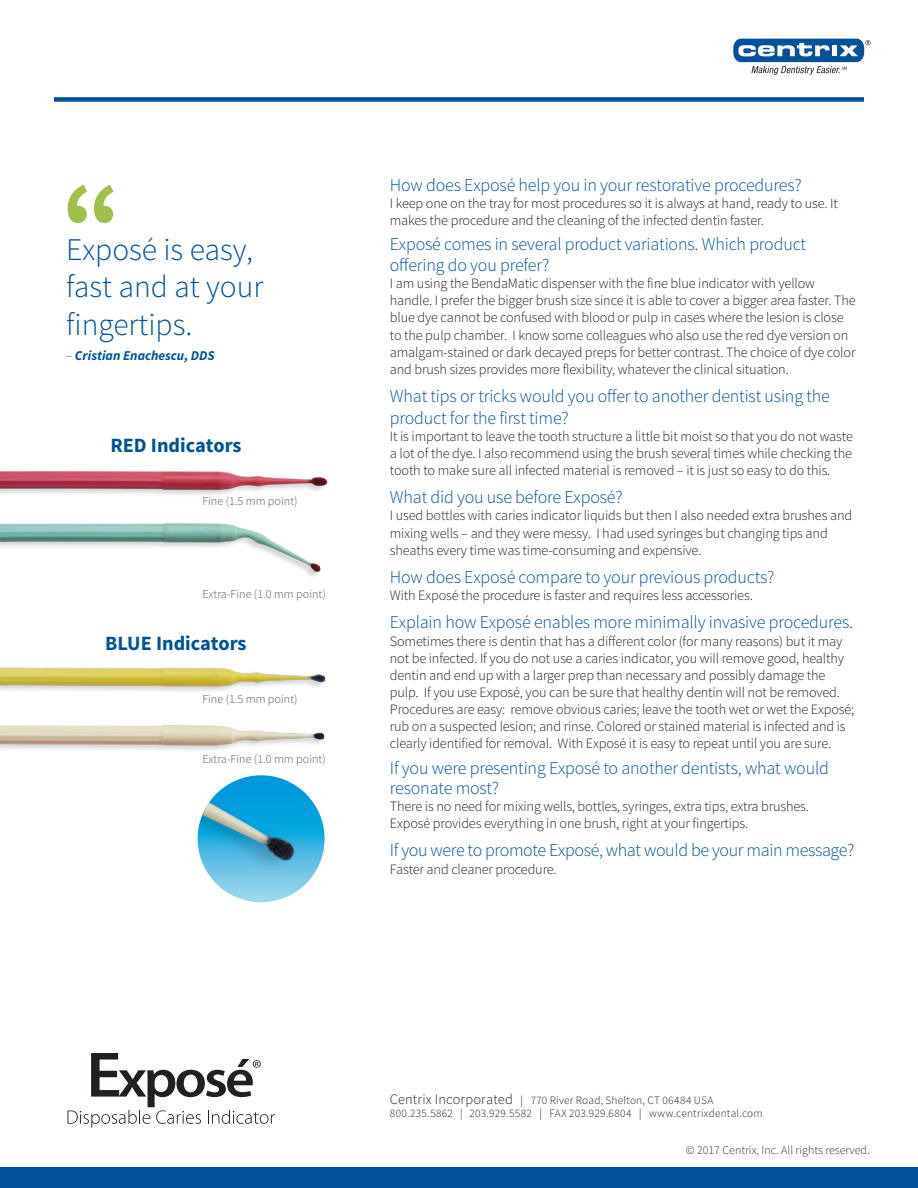
<style>
.page{position:relative;width:918px;height:1188px;background:#fff}
.page>*{position:absolute;margin:0;border:0;box-sizing:border-box;transform-origin:0 0}
.t1{font:700 111.6px "Source Sans Pro";color:#a0c04c}
.t2{font:300 31.5px/37.8px "Source Sans Pro";color:#01529b}
.t3{font:700 20.25px "Source Sans Pro";color:#01529b}
.t4{font:300 18px/21.6px "Source Sans Pro";letter-spacing:-.01em;color:#01529b}
.t5{font:300 14.25px/17.1px "Source Sans Pro";letter-spacing:-.01em;color:#231f20}
.t6{font:italic 700 13.5px "Source Sans Pro";color:#01529b}
.t7{font:300 12.15px "Source Sans Pro";color:#57585a}
.t8{font:300 12px "Source Sans Pro";color:#312f30}
.t9{font:300 11.25px/13.6px "Source Sans Pro";letter-spacing:.02em;color:#231f20}
.s1{font-weight:300}
.s2{font-size:14.4px}
.s3{font-family:"Myriad Pro"}
</style>
<div class="page">
<svg style="left:733px;top:39px;width:138px;height:36px"></svg>
<div style="left:54px;top:97px;width:810px;height:5px;background:#01529b"></div>
<div style="left:0;top:1167px;width:918px;height:21px;background:#01529b"></div>
<svg style="left:68px;top:1053px;width:207px;height:74px"></svg>
<img style="left:198px;top:775px;width:127px;height:127px;border-radius:63px">
<img style="left:0;top:471px;width:328px;height:24px">
<img style="left:0;top:523px;width:321px;height:54px">
<img style="left:0;top:667px;width:326px;height:24px">
<img style="left:0;top:725px;width:325px;height:25px">
<h1 class="t1" style="left:62px;top:152px;width:61px">“</h1>
<h2 class="t2" style="left:66px;top:230px;width:199px">Exposé is easy, fast and at your fingertips.</h2>
<p class="t6" style="left:66px;top:347px;width:150px"><span class="s1">–</span> Cristian Enachescu, DDS</p>
<h3 class="t3" style="left:110px;top:432px;width:133px">RED Indicators</h3>
<p class="t7" style="left:202px;top:494px;width:97px">Fine (1.5 mm point)</p>
<p class="t7" style="left:202px;top:586px;width:125px">Extra-Fine (1.0 mm point)</p>
<h3 class="t3" style="left:105px;top:630px;width:143px">BLUE Indicators</h3>
<p class="t7" style="left:202px;top:692px;width:97px">Fine (1.5 mm point)</p>
<p class="t7" style="left:202px;top:751px;width:125px">Extra-Fine (1.0 mm point)</p>
<p class="t4" style="left:390px;top:174px;width:413px">How does Exposé help you in your restorative procedures?</p>
<p class="t5" style="left:390px;top:195px;width:450px">I keep one on the tray for most procedures so it is always at hand, ready to use. It makes the procedure and the cleaning of the infected dentin faster.</p>
<p class="t4" style="left:390px;top:233px;width:418px">Exposé comes in several product variations. Which product offering do you prefer?</p>
<p class="t5" style="left:390px;top:275px;width:467px">I am using the BendaMatic dispenser with the fine blue indicator with yellow handle. I prefer the bigger brush size since it is able to cover a bigger area faster. The blue dye cannot be confused with blood or pulp in cases where the lesion is close to the pulp chamber. I know some colleagues who also use the red dye version on amalgam-stained or dark decayed preps for better contrast. The choice of dye color and brush sizes provides more flexibility, whatever the clinical situation.</p>
<p class="t4" style="left:390px;top:385px;width:441px">What tips or tricks would you offer to another dentist using the product for the first time?</p>
<p class="t5" style="left:390px;top:428px;width:465px;text-align:justify">It is important to leave the tooth structure a little bit moist so that you do not waste a lot of the dye. I also recommend using the brush several times while checking the tooth to make sure all infected material is removed – it is just so easy to do this.</p>
<p class="t4" style="left:390px;top:487px;width:234px">What did you use before Exposé?</p>
<p class="t5" style="left:390px;top:507px;width:464px">I used bottles with caries indicator liquids but then I also needed extra brushes and mixing wells – and they were messy. I had used syringes but changing tips and sheaths every time was time-consuming and expensive.</p>
<p class="t4" style="left:390px;top:566px;width:386px">How does Exposé compare to your previous products?</p>
<p class="t5" style="left:390px;top:587px;width:364px">With Exposé the procedure is faster and requires less accessories.</p>
<p class="t4" style="left:390px;top:612px;width:465px">Explain how Exposé enables more minimally invasive procedures.</p>
<p class="t5" style="left:390px;top:632px;width:466px">Sometimes there is dentin that has a different color (for many reasons) but it may not be infected. If you do not use a caries indicator, you will remove good, healthy dentin and end up with a larger prep than necessary and possibly damage the pulp. If you use Exposé, you can be sure that healthy dentin will not be removed.<br>Procedures are easy: remove obvious caries; leave the tooth wet or wet the Exposé; rub on a suspected lesion; and rinse. Colored or stained material is infected and is clearly identified for removal. With Exposé it is easy to repeat until you are sure.</p>
<p class="t4" style="left:390px;top:759px;width:441px;line-height:19.5px">If you were presenting Exposé to another dentists, what would resonate most?</p>
<p class="t5" style="left:390px;top:798px;width:421px">There is no need for mixing wells, bottles, syringes, extra tips, extra brushes.<br>Exposé provides everything in one brush, right at your fingertips.</p>
<p class="t4" style="left:390px;top:840px;width:466px">If you were to promote Exposé, what would be your main message?</p>
<p class="t5" style="left:390px;top:860px;width:168px">Faster and cleaner procedure.</p>
<p class="t9" style="left:390px;top:1093px;width:374px"><span class="s2">Centrix Incorporated</span> <span class="s3">|</span> 770 River Road, Shelton, CT 06484 USA<br>800.235.5862 | 203.929.5582 <span class="s3">|</span> FAX 203.929.6804 <span class="s3">|</span> www.centrixdental.com</p>
<p class="t8" style="left:686px;top:1143px;width:186px">© 2017 Centrix, Inc. All rights reserved.</p>
</div>
